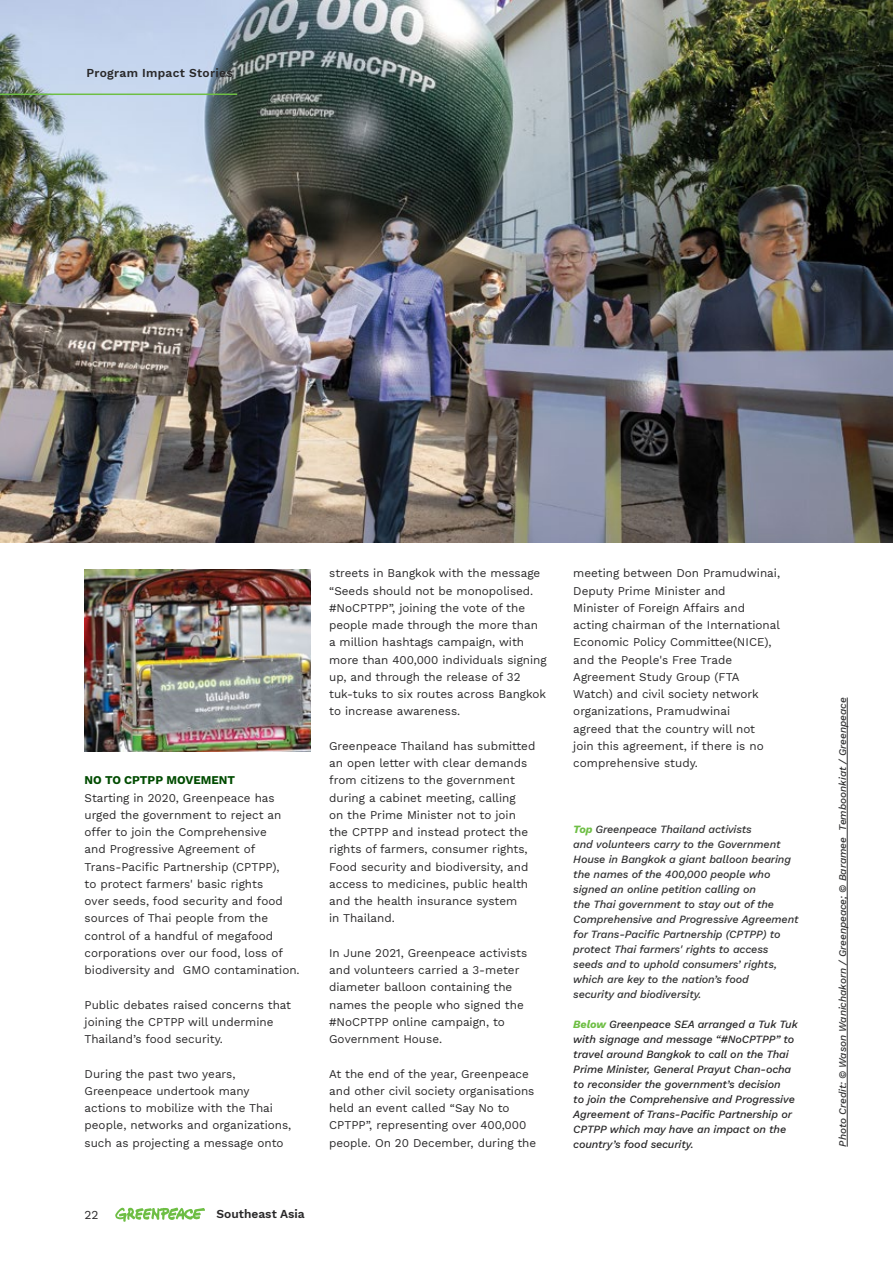
<style>
.page{position:relative;width:893px;height:1263px;background:#fff}
.page>*{position:absolute;margin:0;border:0;box-sizing:border-box;transform-origin:0 0}
.t1{font:600 12px "Work Sans";letter-spacing:.025em;color:#292829}
.t2{font:600 12px "Work Sans";color:#292829}
.t3{font:12px "Work Sans";color:#292829}
.t4{font:11.7px/17.2px "Work Sans";color:#292829}
.t5{font:700 11.7px "Work Sans";color:#004b00}
.t6{font:italic 500 10.8px/15px "Work Sans";letter-spacing:-.01em;color:#333334}
.t7{font:italic 500 10.8px/15px "Work Sans";letter-spacing:-.01em;color:#292829}
.t8{font:italic 500 10.2px "Work Sans";color:#333334}
.s1{font-weight:700;color:#6ebe44}
</style>
<div class="page">
<svg style="left:115px;top:1207px;width:90px;height:15px"></svg>
<img style="left:0;top:0;width:893px;height:543px">
<img style="left:85px;top:569px;width:226px;height:182px">
<hr style="left:847px;top:697px;width:1px;height:450px;background:#333334">
<hr style="left:0;top:94px;width:237px;height:1px;background:#6ebe44">
<p class="t1" style="left:86px;top:63px;width:148px">Program Impact Stories</p>
<p class="t5" style="left:85px;top:771px;width:152px">NO TO CPTPP MOVEMENT</p>
<p class="t4" style="left:85px;top:788px;width:217px">Starting in 2020, Greenpeace has urged the government to reject an offer to join the Comprehensive<br>and Progressive Agreement of Trans-Pacific Partnership (CPTPP),<br>to protect farmers' basic rights<br>over seeds, food security and food sources of Thai people from the control of a handful of megafood corporations over our food, loss of biodiversity and GMO contamination.</p>
<p class="t4" style="left:85px;top:995px;width:208px">Public debates raised concerns that joining the CPTPP will undermine<br>Thailand’s food security.</p>
<p class="t4" style="left:85px;top:1064px;width:208px">During the past two years,<br>Greenpeace undertook many actions to mobilize with the Thai people, networks and organizations, such as projecting a message onto</p>
<p class="t3" style="left:85px;top:1205px;width:15px">22</p>
<p class="t2" style="left:216px;top:1205px;width:90px">Southeast Asia</p>
<p class="t4" style="left:329px;top:564px;width:219px">streets in Bangkok with the message “Seeds should not be monopolised. #NoCPTPP”, joining the vote of the people made through the more than a million hashtags campaign, with more than 400,000 individuals signing up, and through the release of 32 tuk-tuks to six routes across Bangkok to increase awareness.</p>
<p class="t4" style="left:329px;top:737px;width:208px">Greenpeace Thailand has submitted an open letter with clear demands from citizens to the government during a cabinet meeting, calling<br>on the Prime Minister not to join the CPTPP and instead protect the rights of farmers, consumer rights,<br>Food security and biodiversity, and access to medicines, public health and the health insurance system<br>in Thailand.</p>
<p class="t4" style="left:329px;top:944px;width:200px">In June 2021, Greenpeace activists and volunteers carried a 3-meter diameter balloon containing the names the people who signed the #NoCPTPP online campaign, to<br>Government House.</p>
<p class="t4" style="left:329px;top:1064px;width:209px">At the end of the year, Greenpeace and other civil society organisations held an event called “Say No to CPTPP”, representing over 400,000 people. On 20 December, during the</p>
<p class="t4" style="left:573px;top:564px;width:208px">meeting between Don Pramudwinai,<br>Deputy Prime Minister and<br>Minister of Foreign Affairs and acting chairman of the International<br>Economic Policy Committee(NICE), and the People's Free Trade<br>Agreement Study Group (FTA<br>Watch) and civil society network organizations, Pramudwinai<br>agreed that the country will not<br>join this agreement, if there is no comprehensive study.</p>
<p class="t6" style="left:573px;top:821px;width:227px"><span class="s1">Top</span> Greenpeace Thailand activists<br>and volunteers carry to the Government House in Bangkok a giant balloon bearing the names of the 400,000 people who signed an online petition calling on<br>the Thai government to stay out of the Comprehensive and Progressive Agreement for Trans-Pacific Partnership (CPTPP) to protect Thai farmers' rights to access seeds and to uphold consumers’ rights, which are key to the nation’s food<br>security and biodiversity.</p>
<p class="t7" style="left:573px;top:1016px;width:226px"><span class="s1">Below</span> Greenpeace SEA arranged a Tuk Tuk with signage and message “#NoCPTPP” to travel around Bangkok to call on the Thai Prime Minister, General Prayut Chan-ocha to reconsider the government’s decision<br>to join the Comprehensive and Progressive Agreement of Trans-Pacific Partnership or CPTPP which may have an impact on the country’s food security.</p>
<p class="t8" style="left:835px;top:1147px;width:451px;rotate:-90deg">Photo Credit: © Wason Wanichakorn / Greenpeace; © Baramee Temboonkiat / Greenpeace</p>
</div>
